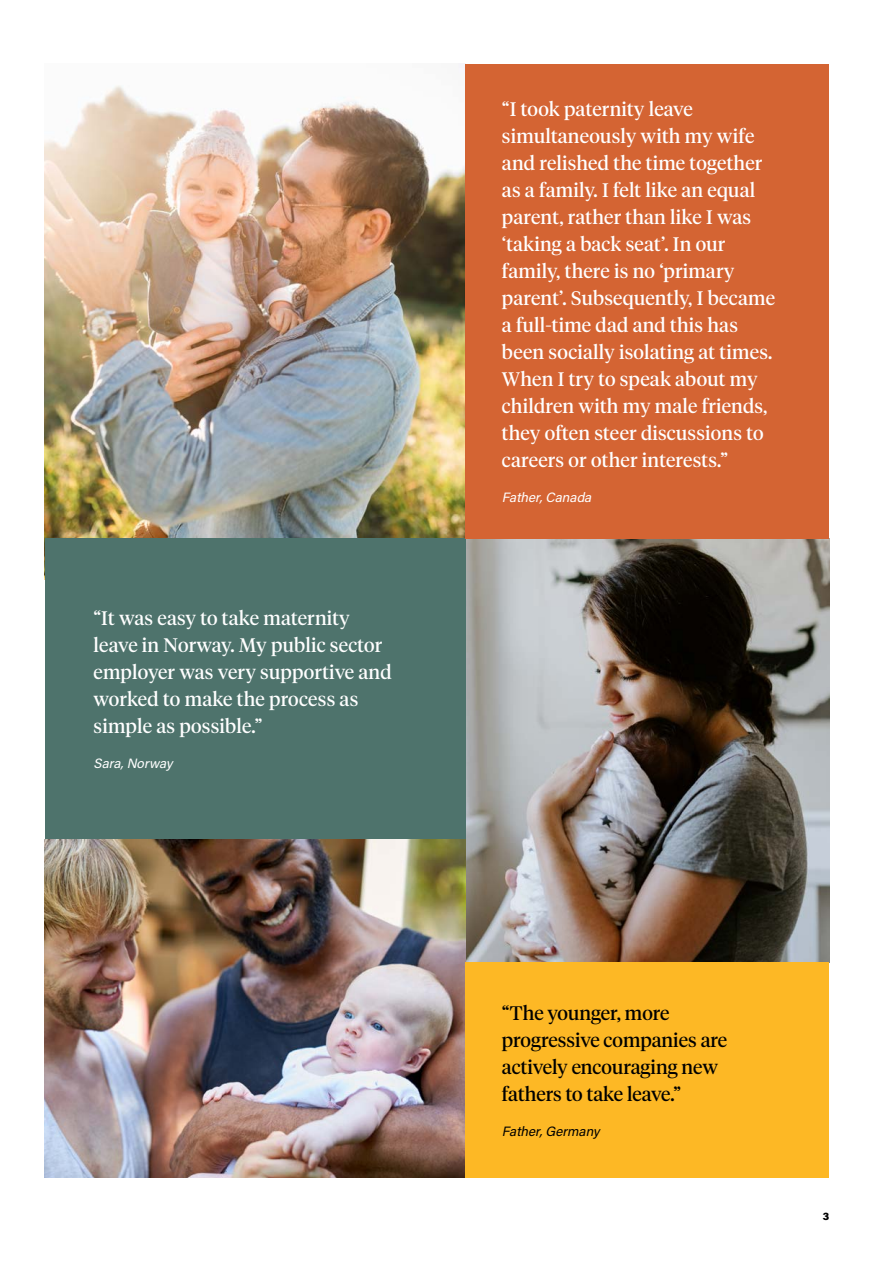
<style>
.page{position:relative;width:893px;height:1263px;background:#fff}
.page>*{position:absolute;margin:0;border:0;box-sizing:border-box;transform-origin:0 0}
.t1{font:19.5px/27px "Tiempos Headline";letter-spacing:.01em;color:#fff}
.t2{font:19.5px/27px "Tiempos Headline";color:#000}
.t3{font:italic 13.5px "Acumin Pro";color:#fff}
.t4{font:italic 13.5px "Acumin Pro";color:#000}
.t5{font:900 10.5px "Acumin Pro";color:#000}
</style>
<div class="page">
<img style="left:45px;top:64px;width:421px;height:475px">
<img style="left:466px;top:539px;width:363px;height:424px">
<img style="left:45px;top:839px;width:421px;height:339px">
<div style="left:45px;top:539px;width:421px;height:300px;background:#4e736c"></div>
<div style="left:466px;top:64px;width:363px;height:475px;background:#d46433"></div>
<div style="left:466px;top:963px;width:363px;height:215px;background:#fdb825"></div>
<p class="t1" style="left:94px;top:603px;width:300px">“It was easy to take maternity leave in Norway. My public sector employer was very supportive and worked to make the process as simple as possible.”</p>
<p class="t3" style="left:94px;top:754px;width:84px">Sara,Norway</p>
<p class="t1" style="left:502px;top:94px;width:275px">“I took paternity leave simultaneously with my wife and relished the time together as a family. I felt like an equal parent, rather than like I was ‘taking a back seat’. In our family, there is no ‘primary parent’. Subsequently, I became a full-time dad and this has been socially isolating at times.<br>When I try to speak about my children with my male friends, they often steer discussions to careers or other interests.”</p>
<p class="t3" style="left:502px;top:488px;width:94px">Father,Canada</p>
<p class="t2" style="left:502px;top:998px;width:227px">“The younger, more progressive companies are actively encouraging new fathers to take leave.”</p>
<p class="t4" style="left:502px;top:1122px;width:103px">Father,Germany</p>
<p class="t5" style="left:823px;top:1209px;width:8px">3</p>
</div>
